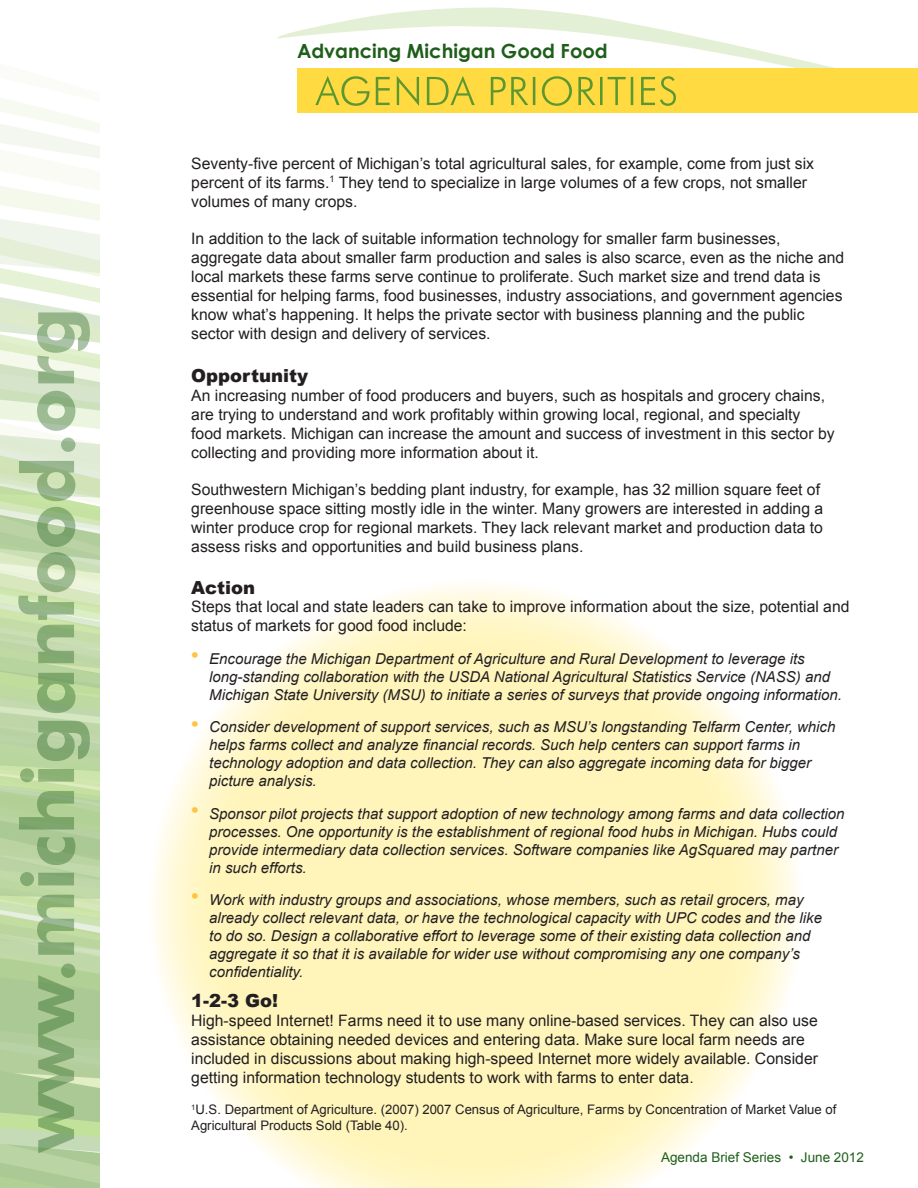
<style>
.page{position:relative;width:918px;height:1188px;background:#fff}
.page>*{position:absolute;margin:0;border:0;box-sizing:border-box;transform-origin:0 0}
.t1{font:700 19.5px "Century Gothic";color:#1f5e1a}
.t2{font:900 18px "Arial";color:#231f20}
.main_text{font:15.75px/18.9px "Arial";color:#231f20}
.t3{font:italic 15px/18px "Arial";color:#231f20}
.t4{font:13.5px "Arial";color:#1f5e1a}
.t5{font:13.2px/15.8px "Arial";color:#231f20}
.s1{font-family:"Myriad Pro";font-style:normal;font-size:27px;color:#fec542}
</style>
<div class="page">
<svg style="left:0;top:1117px;width:100px;height:60px;background:#b8d3a0"></svg>
<svg style="left:0;top:1001px;width:100px;height:92px;background:#b0cc99"></svg>
<svg style="left:0;top:98px;width:100px;height:75px"></svg>
<svg style="left:0;top:457px;width:100px;height:88px;background:#cde0b7"></svg>
<svg style="left:0;top:400px;width:100px;height:56px"></svg>
<svg style="left:0;top:191px;width:100px;height:209px"></svg>
<svg style="left:0;top:545px;width:100px;height:191px;background:#c9deb0"></svg>
<svg style="left:0;top:736px;width:100px;height:209px;background:#bed7a4"></svg>
<svg style="left:154px;top:585px;width:644px;height:603px;fill:#fff5bb"></svg>
<svg style="left:277px;top:7px;width:557px;height:61px"></svg>
<div style="left:297px;top:68px;width:621px;height:45px;background:#ffda41"></div>
<svg style="left:315px;top:76px;width:361px;height:30px"></svg>
<svg style="left:18px;top:312px;width:72px;height:841px;background:#b2cd9e"></svg>
<p class="t1" style="left:297px;top:36px;width:312px">Advancing Michigan Good Food</p>
<p class="main_text" style="left:191px;top:154px;width:624px">Seventy-five percent of Michigan’s total agricultural sales, for example, come from just six percent of its farms.<sup>1</sup> They tend to specialize in large volumes of a few crops, not smaller volumes of many crops.</p>
<p class="main_text" style="left:191px;top:229px;width:655px">In addition to the lack of suitable information technology for smaller farm businesses, aggregate data about smaller farm production and sales is also scarce, even as the niche and local markets these farms serve continue to proliferate. Such market size and trend data is essential for helping farms, food businesses, industry associations, and government agencies know what’s happening. It helps the private sector with business planning and the public sector with design and delivery of services.</p>
<p class="t2" style="left:191px;top:363px;width:118px">Opportunity</p>
<p class="main_text" style="left:191px;top:386px;width:645px">An increasing number of food producers and buyers, such as hospitals and grocery chains, are trying to understand and work profitably within growing local, regional, and specialty food markets. Michigan can increase the amount and success of investment in this sector by collecting and providing more information about it.</p>
<p class="main_text" style="left:191px;top:481px;width:634px">Southwestern Michigan’s bedding plant industry, for example, has 32 million square feet of greenhouse space sitting mostly idle in the winter. Many growers are interested in adding a winter produce crop for regional markets. They lack relevant market and production data to assess risks and opportunities and build business plans.</p>
<p class="t2" style="left:191px;top:574px;width:66px">Action</p>
<p class="main_text" style="left:191px;top:598px;width:660px">Steps that local and state leaders can take to improve information about the size, potential and status of markets for good food include:</p>
<p class="t3" style="left:209px;top:650px;width:634px;text-indent:-18px"><span class="s1">•</span> Encourage the Michigan Department of Agriculture and Rural Development to leverage its long-standing collaboration with the USDA National Agricultural Statistics Service (NASS) and<br>Michigan State University (MSU) to initiate a series of surveys that provide ongoing information.</p>
<p class="t3" style="left:209px;top:718px;width:628px;text-indent:-18px"><span class="s1">•</span> Consider development of support services, such as MSU’s longstanding Telfarm Center, which helps farms collect and analyze financial records. Such help centers can support farms in</p>
<p class="t3" style="left:209px;top:754px;width:603px">technology adoption and data collection. They can also aggregate incoming data for bigger picture analysis.</p>
<p class="t3" style="left:209px;top:804px;width:637px;text-indent:-18px"><span class="s1">•</span> Sponsor pilot projects that support adoption of new technology among farms and data collection processes. One opportunity is the establishment of regional food hubs in Michigan. Hubs could provide intermediary data collection services. Software companies like AgSquared may partner in such efforts.</p>
<p class="t3" style="left:209px;top:891px;width:614px;text-indent:-18px"><span class="s1">•</span> Work with industry groups and associations, whose members, such as retail grocers, may already collect relevant data, or have the technological capacity with UPC codes and the like to do so. Design a collaborative effort to leverage some of their existing data collection and aggregate it so that it is available for wider use without compromising any one company’s confidentiality.</p>
<p class="t2" style="left:191px;top:987px;width:88px">1-2-3 Go!</p>
<p class="main_text" style="left:191px;top:1011px;width:628px">High-speed Internet! Farms need it to use many online-based services. They can also use assistance obtaining needed devices and entering data. Make sure local farm needs are included in discussions about making high-speed Internet more widely available. Consider getting information technology students to work with farms to enter data.</p>
<p class="t5" style="left:191px;top:1102px;width:647px"><sup>1</sup>U.S. Department of Agriculture. (2007) 2007 Census of Agriculture, Farms by Concentration of Market Value of<br>Agricultural Products Sold (Table 40).</p>
<p class="t4" style="left:661px;top:1148px;width:204px">Agenda Brief Series • June 2012</p>
</div>
